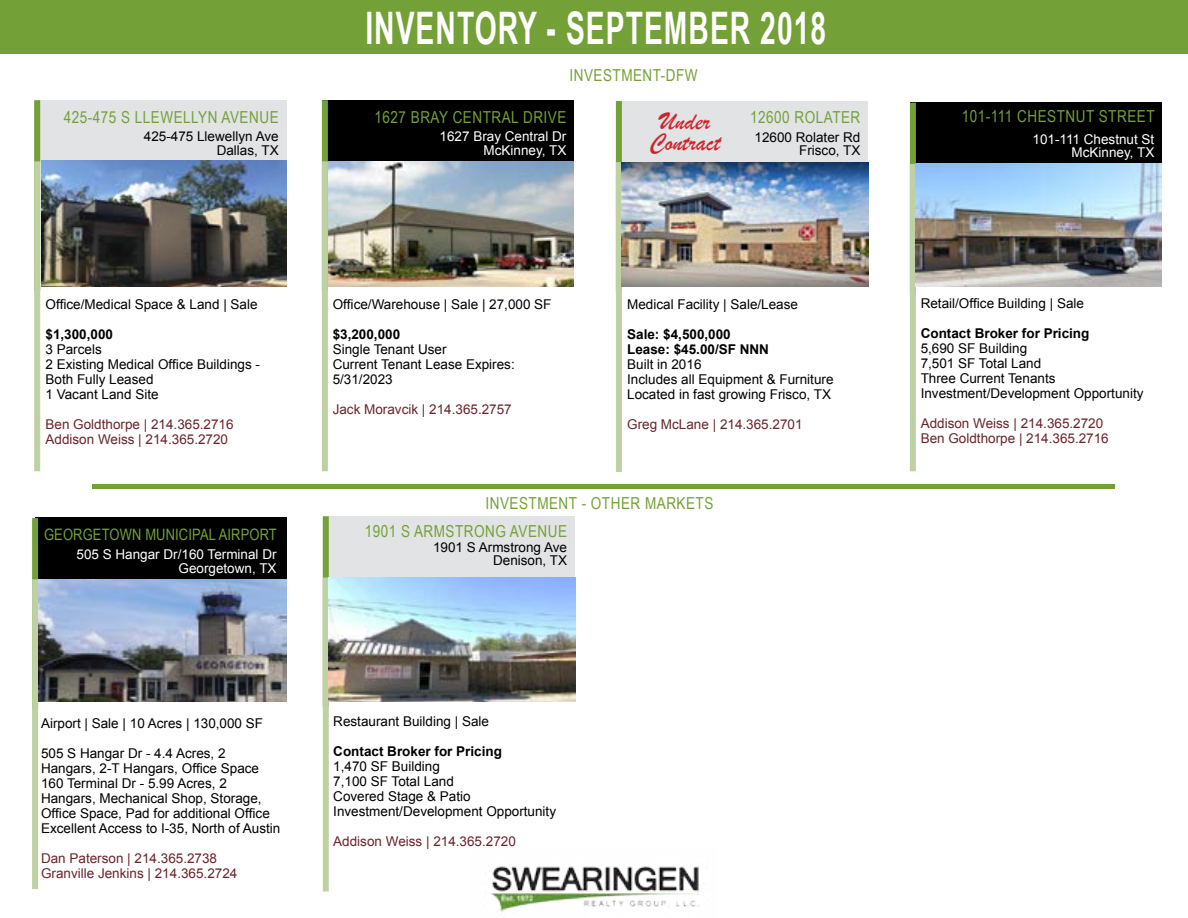
<style>
.page{position:relative;width:1188px;height:918px;background:#fff}
.page>*{position:absolute;margin:0;border:0;box-sizing:border-box;transform-origin:0 0}
.t1{font:700 44.85px "Arial Narrow";letter-spacing:.03em;color:#fff;scale:.77 1}
.t2{font:25.5px/21px "Brush Script";color:#d2232a;text-align:center}
.t3{font:16.5px "Arial Narrow";letter-spacing:.03em;color:#74a137}
.t4{font:15.75px "Arial Narrow";letter-spacing:.01em;color:#74a137}
.t5{font:13.5px/15px "Arial";color:#000}
.t6{font:13.5px/15px "Arial";color:#6a242b}
.t7{font:700 13.5px/15px "Arial";color:#000}
.t8{font:13.5px/13.5px "Arial";color:#fff;text-align:right}
</style>
<div class="page">
<div style="left:0;top:0;width:1188px;height:54px;background:#74a137"></div>
<div style="left:322px;top:100px;width:252px;height:61px;background:#000"></div>
<div style="left:322px;top:100px;width:6px;height:191px;background:#74a137"></div>
<img style="left:328px;top:161px;width:246px;height:125px">
<div style="left:322px;top:161px;width:6px;height:310px;background:#bfd1a2"></div>
<div style="left:34px;top:100px;width:252px;height:61px;background:#e2e3e4"></div>
<div style="left:34px;top:100px;width:6px;height:191px;background:#74a137"></div>
<div style="left:34px;top:161px;width:6px;height:310px;background:#bfd1a2"></div>
<hr style="left:92px;top:484px;width:1022px;height:4px;background:#74a137">
<div style="left:35px;top:518px;width:252px;height:61px;background:#000"></div>
<div style="left:32px;top:518px;width:6px;height:191px;background:#74a137"></div>
<div style="left:32px;top:579px;width:6px;height:310px;background:#bfd1a2"></div>
<img style="left:38px;top:579px;width:248px;height:123px">
<div style="left:323px;top:517px;width:252px;height:61px;background:#e2e3e4"></div>
<div style="left:323px;top:516px;width:6px;height:191px;background:#74a137"></div>
<div style="left:323px;top:578px;width:6px;height:313px;background:#bfd1a2"></div>
<img style="left:491px;top:866px;width:213px;height:46px">
<img style="left:41px;top:160px;width:245px;height:126px">
<div style="left:616px;top:101px;width:252px;height:61px;background:#e2e3e4"></div>
<div style="left:616px;top:101px;width:6px;height:191px;background:#74a137"></div>
<div style="left:616px;top:162px;width:6px;height:310px;background:#bfd1a2"></div>
<img style="left:622px;top:162px;width:247px;height:124px">
<div style="left:910px;top:103px;width:252px;height:61px;background:#000"></div>
<div style="left:910px;top:103px;width:6px;height:191px;background:#74a137"></div>
<div style="left:910px;top:164px;width:6px;height:307px;background:#bfd1a2"></div>
<img style="left:916px;top:164px;width:246px;height:122px">
<img style="left:329px;top:578px;width:246px;height:124px">
<p class="t3" style="left:64px;top:105px;width:216px">425-475 S LLEWELLYN AVENUE</p>
<p class="t5" style="left:144px;top:130px;width:136px;line-height:13.5px;text-align:right">425-475 Llewellyn Ave<br>Dallas, TX</p>
<h1 class="t1" style="left:365px;top:-6px;width:600px">INVENTORY - SEPTEMBER 2018</h1>
<p class="t3" style="left:570px;top:63px;width:130px">INVESTMENT-DFW</p>
<p class="t3" style="left:375px;top:105px;width:193px">1627 BRAY CENTRAL DRIVE</p>
<p class="t8" style="left:440px;top:130px;width:128px">1627 Bray Central Dr<br>McKinney, TX</p>
<h2 class="t2" style="left:650px;top:111px;width:72px">Under<br>Contract</h2>
<p class="t3" style="left:750px;top:106px;width:112px">12600 ROLATER</p>
<p class="t5" style="left:755px;top:131px;width:107px;line-height:13.5px;text-align:right">12600 Rolater Rd<br>Frisco, TX</p>
<p class="t5" style="left:46px;top:297px;width:214px">Office/Medical Space &amp; Land | Sale</p>
<p class="t7" style="left:46px;top:327px;width:69px">$1,300,000</p>
<p class="t5" style="left:46px;top:342px;width:216px">3 Parcels<br>2 Existing Medical Office Buildings -<br>Both Fully Leased<br>1 Vacant Land Site</p>
<p class="t6" style="left:46px;top:417px;width:190px">Ben Goldthorpe | 214.365.2716<br>Addison Weiss | 214.365.2720</p>
<p class="t4" style="left:44px;top:523px;width:234px">GEORGETOWN MUNICIPAL AIRPORT</p>
<p class="t8" style="left:77px;top:548px;width:202px">505 S Hangar Dr/160 Terminal Dr<br>Georgetown, TX</p>
<p class="t5" style="left:333px;top:297px;width:220px">Office/Warehouse | Sale | 27,000 SF</p>
<p class="t7" style="left:333px;top:327px;width:69px">$3,200,000</p>
<p class="t5" style="left:333px;top:342px;width:184px">Single Tenant User<br>Current Tenant Lease Expires:<br>5/31/2023</p>
<p class="t6" style="left:333px;top:402px;width:181px">Jack Moravcik | 214.365.2757</p>
<p class="t5" style="left:627px;top:297px;width:172px">Medical Facility | Sale/Lease</p>
<p class="t7" style="left:627px;top:328px;width:143px">Sale: $4,500,000<br>Lease: $45.00/SF NNN</p>
<p class="t5" style="left:627px;top:357px;width:208px">Built in 2016<br>Includes all Equipment &amp; Furniture<br>Located in fast growing Frisco, TX</p>
<p class="t6" style="left:627px;top:417px;width:177px">Greg McLane | 214.365.2701</p>
<p class="t3" style="left:486px;top:491px;width:229px">INVESTMENT - OTHER MARKETS</p>
<p class="t3" style="left:365px;top:519px;width:204px">1901 S ARMSTRONG AVENUE</p>
<p class="t5" style="left:433px;top:540px;width:136px;line-height:13.5px;text-align:right">1901 S Armstrong Ave<br>Denison, TX</p>
<p class="t5" style="left:41px;top:716px;width:224px">Airport | Sale | 10 Acres | 130,000 SF</p>
<p class="t5" style="left:41px;top:746px;width:241px">505 S Hangar Dr - 4.4 Acres, 2<br>Hangars, 2-T Hangars, Office Space 160 Terminal Dr - 5.99 Acres, 2<br>Hangars, Mechanical Shop, Storage, Office Space, Pad for additional Office Excellent Access to I-35, North of Austin</p>
<p class="t6" style="left:41px;top:851px;width:198px">Dan Paterson | 214.365.2738<br>Granville Jenkins | 214.365.2724</p>
<p class="t5" style="left:333px;top:714px;width:157px">Restaurant Building | Sale</p>
<p class="t7" style="left:333px;top:744px;width:170px">Contact Broker for Pricing</p>
<p class="t5" style="left:333px;top:759px;width:224px">1,470 SF Building<br>7,100 SF Total Land<br>Covered Stage &amp; Patio<br>Investment/Development Opportunity</p>
<p class="t6" style="left:333px;top:834px;width:184px">Addison Weiss | 214.365.2720</p>
<p class="t3" style="left:962px;top:104px;width:194px">101-111 CHESTNUT STREET</p>
<p class="t8" style="left:1033px;top:132px;width:123px">101-111 Chestnut St<br>McKinney, TX</p>
<p class="t5" style="left:921px;top:296px;width:165px">Retail/Office Building | Sale</p>
<p class="t7" style="left:921px;top:326px;width:170px">Contact Broker for Pricing</p>
<p class="t5" style="left:921px;top:341px;width:224px">5,690 SF Building<br>7,501 SF Total Land<br>Three Current Tenants<br>Investment/Development Opportunity</p>
<p class="t6" style="left:921px;top:416px;width:190px">Addison Weiss | 214.365.2720<br>Ben Goldthorpe | 214.365.2716</p>
</div>
